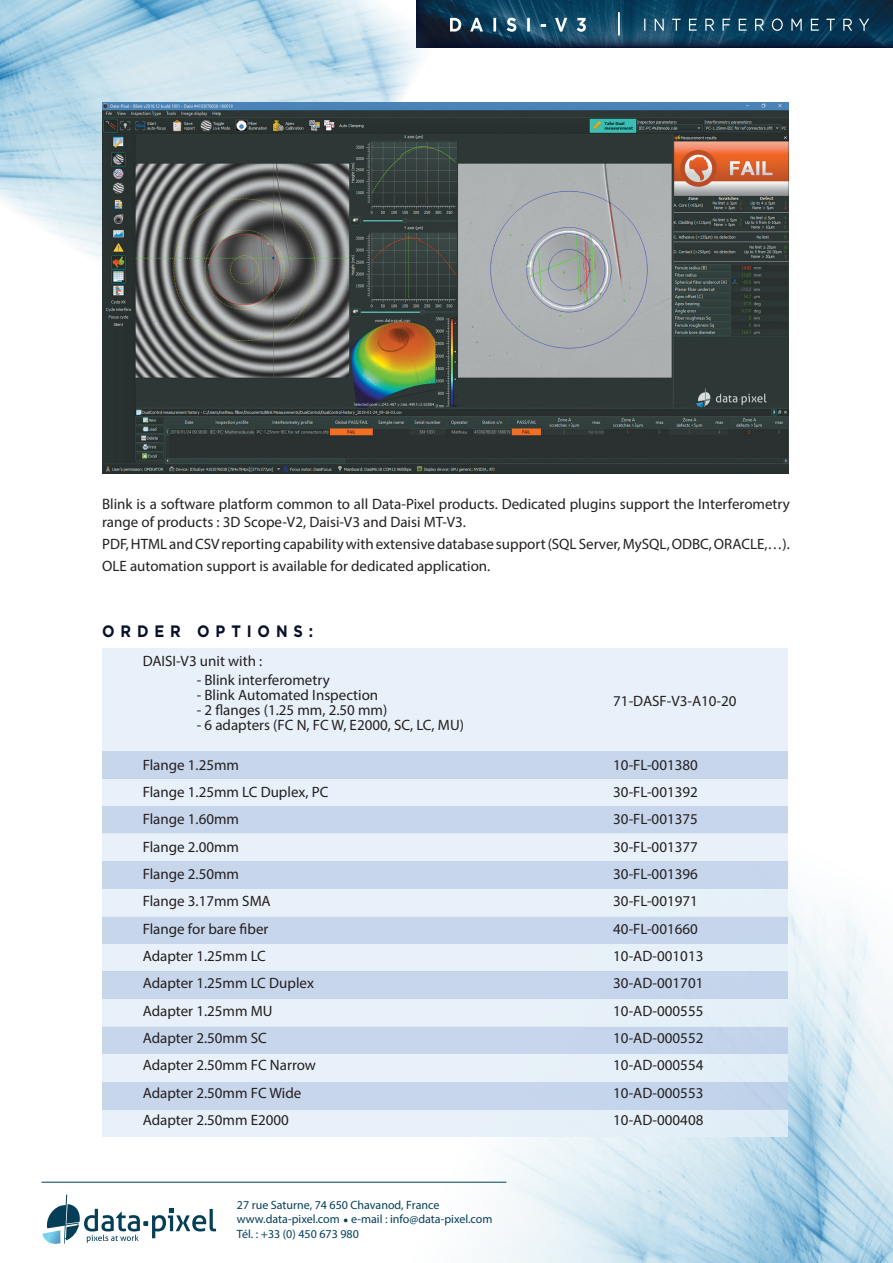
<style>
.page{position:relative;width:893px;height:1263px;background:#fff}
.page>*{position:absolute;margin:0;border:0;box-sizing:border-box;transform-origin:0 0}
.t1{font:30px "Myriad Pro";color:#043e57}
.t2{font:700 16.5px "Gotham";letter-spacing:.4em;color:#070f2b;scale:.89 1}
.t3{font:15px/18px "Myriad Pro";color:#231f20}
.t4{font:12px/14.4px "Myriad Pro";color:#043e57}
</style>
<div class="page">
<img style="left:367px;top:760px;width:526px;height:503px">
<img style="left:0;top:0;width:422px;height:259px">
<div style="left:102px;top:806px;width:685px;height:28px;background:#c8d6ec"></div>
<div style="left:102px;top:1027px;width:685px;height:27px;background:#c8d6ec"></div>
<div style="left:102px;top:916px;width:685px;height:28px;background:#c8d6ec"></div>
<div style="left:102px;top:778px;width:685px;height:28px;background:#e4eff8"></div>
<div style="left:102px;top:999px;width:685px;height:28px;background:#e4eff8"></div>
<div style="left:102px;top:889px;width:685px;height:27px;background:#e4eff8"></div>
<div style="left:102px;top:1109px;width:685px;height:28px;background:#e4eff8"></div>
<div style="left:102px;top:944px;width:685px;height:27px;background:#e4eff8"></div>
<div style="left:102px;top:751px;width:685px;height:27px;background:#c8d6ec"></div>
<div style="left:102px;top:971px;width:685px;height:28px;background:#c8d6ec"></div>
<div style="left:102px;top:861px;width:685px;height:28px;background:#c8d6ec"></div>
<div style="left:102px;top:1082px;width:685px;height:27px;background:#c8d6ec"></div>
<div style="left:102px;top:834px;width:685px;height:27px;background:#e4eff8"></div>
<div style="left:102px;top:1054px;width:685px;height:28px;background:#e4eff8"></div>
<div style="left:102px;top:649px;width:685px;height:102px;background:#e4eff8"></div>
<img style="left:102px;top:102px;width:686px;height:371px">
<hr style="left:41px;top:1182px;width:465px;height:1px;background:#043e57">
<svg style="left:42px;top:1194px;width:174px;height:50px"></svg>
<svg style="left:417px;top:0;width:476px;height:48px;background:#0c3753"></svg>
<hr style="left:618px;top:12px;width:2px;height:24px;background:#fff">
<svg style="left:644px;top:18px;width:225px;height:13px;background:#325e76"></svg>
<svg style="left:450px;top:18px;width:136px;height:14px"></svg>
<p class="t3" style="left:102px;top:494px;width:689px">Blink is a software platform common to all Data-Pixel products. Dedicated plugins support the Interferometry range of products : 3D Scope-V2, Daisi-V3 and Daisi MT-V3.</p>
<p class="t3" style="left:102px;top:535px;width:689px">PDF, HTML and CSV reporting capability with extensive database support (SQL Server, MySQL, ODBC, ORACLE,…).</p>
<p class="t3" style="left:102px;top:557px;width:390px">OLE automation support is available for dedicated application.</p>
<p class="t2" style="left:102px;top:620px;width:239px">ORDER OPTIONS:</p>
<p class="t3" style="left:143px;top:652px;width:121px">DAISI-V3 unit with :</p>
<p class="t3" style="left:197px;top:671px;width:135px">- Blink interferometry</p>
<p class="t3" style="left:197px;top:686px;width:183px">- Blink Automated Inspection</p>
<p class="t3" style="left:197px;top:701px;width:192px">- 2 flanges (1.25 mm, 2.50 mm)</p>
<p class="t3" style="left:197px;top:716px;width:269px">- 6 adapters (FC N, FC W, E2000, SC, LC, MU)</p>
<p class="t3" style="left:143px;top:755px;width:98px">Flange 1.25mm</p>
<p class="t3" style="left:143px;top:783px;width:187px">Flange 1.25mm LC Duplex, PC</p>
<p class="t3" style="left:143px;top:810px;width:98px">Flange 1.60mm</p>
<p class="t3" style="left:143px;top:837px;width:98px">Flange 2.00mm</p>
<p class="t3" style="left:143px;top:865px;width:98px">Flange 2.50mm</p>
<p class="t3" style="left:143px;top:892px;width:130px">Flange 3.17mm SMA</p>
<p class="t3" style="left:143px;top:919px;width:127px">Flange for bare fiber</p>
<p class="t3" style="left:143px;top:947px;width:125px">Adapter 1.25mm LC</p>
<p class="t3" style="left:143px;top:974px;width:173px">Adapter 1.25mm LC Duplex</p>
<p class="t3" style="left:143px;top:1001px;width:131px">Adapter 1.25mm MU</p>
<p class="t3" style="left:143px;top:1029px;width:126px">Adapter 2.50mm SC</p>
<p class="t3" style="left:143px;top:1056px;width:175px">Adapter 2.50mm FC Narrow</p>
<p class="t3" style="left:143px;top:1083px;width:160px">Adapter 2.50mm FC Wide</p>
<p class="t3" style="left:143px;top:1111px;width:148px">Adapter 2.50mm E2000</p>
<p class="t4" style="left:237px;top:1197px;width:204px">27 rue Saturne, 74 650 Chavanod, France</p>
<p class="t4" style="left:237px;top:1212px;width:104px">www.data-pixel.com</p>
<p class="t1" style="left:342px;top:1193px;width:8px">.</p>
<p class="t4" style="left:237px;top:1212px;width:257px;text-indent:114px">e-mail : info@data-pixel.com<br>Tél. : +33 (0) 450 673 980</p>
<p class="t3" style="left:613px;top:691px;width:125px">71-DASF-V3-A10-20</p>
<p class="t3" style="left:613px;top:755px;width:86px">10-FL-001380</p>
<p class="t3" style="left:613px;top:783px;width:86px">30-FL-001392</p>
<p class="t3" style="left:613px;top:810px;width:86px">30-FL-001375</p>
<p class="t3" style="left:613px;top:837px;width:86px">30-FL-001377</p>
<p class="t3" style="left:613px;top:865px;width:86px">30-FL-001396</p>
<p class="t3" style="left:613px;top:892px;width:86px">30-FL-001971</p>
<p class="t3" style="left:613px;top:919px;width:86px">40-FL-001660</p>
<p class="t3" style="left:613px;top:947px;width:92px">10-AD-001013</p>
<p class="t3" style="left:613px;top:974px;width:92px">30-AD-001701</p>
<p class="t3" style="left:613px;top:1001px;width:92px">10-AD-000555</p>
<p class="t3" style="left:613px;top:1029px;width:92px">10-AD-000552</p>
<p class="t3" style="left:613px;top:1056px;width:92px">10-AD-000554</p>
<p class="t3" style="left:613px;top:1083px;width:92px">10-AD-000553</p>
<p class="t3" style="left:613px;top:1111px;width:92px">10-AD-000408</p>
</div>
